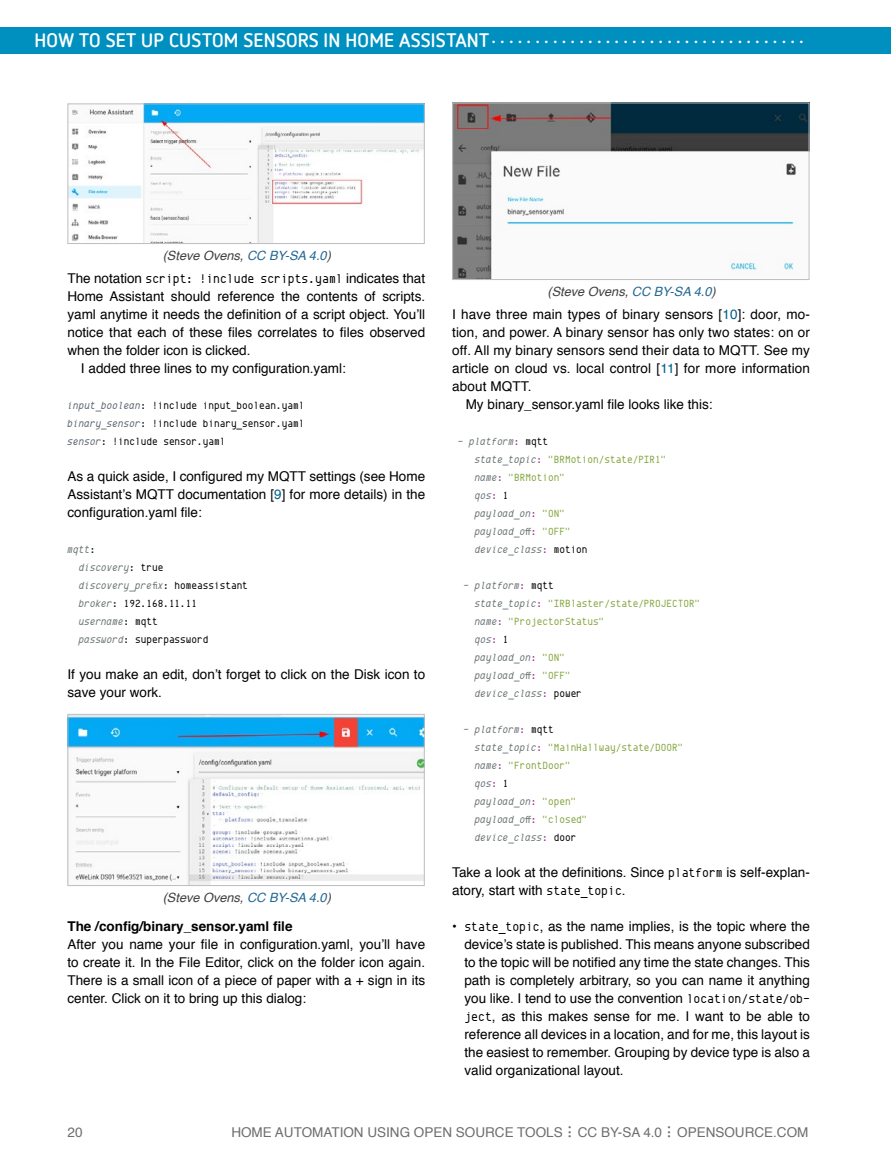
<style>
.page{position:relative;width:891px;height:1161px;background:#fff}
.page>*{position:absolute;margin:0;border:0;box-sizing:border-box;transform-origin:0 0}
.t1{font:300 33px "Netto OT";color:#6d6e71}
.t2{font:700 19.5px "Netto OT";letter-spacing:.01em;color:#fff}
.t3{font:13.5px/18px "Helvetica";color:#000;text-align:justify}
.t4{font:13.5px "Helvetica";color:#6d6e71}
.t5{font:700 13.5px "Helvetica";color:#000}
.t6{font:italic 12.75px "Helvetica";color:#414042}
.t7{font:12.75px "Envy Code R";color:#000}
.t8{font:italic 10.5px/18px "Envy Code R";color:#6b7476}
.t9{font:10.5px/18px "Envy Code R";color:#000;text-align:justify}
.s1{color:#226893}
.s2{font-family:"Helvetica";font-size:13.5px}
.s3{font-style:italic;color:#5c6670}
.s4{color:#005f8b}
.s5{font-style:italic;color:#6b7476}
.s6{font-style:normal;color:#92278f}
.s7{font-style:normal;color:#000}
.s8{font-style:normal;color:#85a640}
.s9{font-family:"Envy Code R";font-size:12.75px}
</style>
<div class="page">
<div style="left:0;top:27px;width:891px;height:27px;background:#0090bf"></div>
<img style="left:454px;top:105px;width:353px;height:173px">
<div style="left:452px;top:103px;width:357px;height:177px;border:1px solid #bcbec0"></div>
<img style="left:70px;top:106px;width:353px;height:136px">
<div style="left:68px;top:104px;width:357px;height:140px;border:1px solid #bcbec0"></div>
<img style="left:70px;top:716px;width:353px;height:168px">
<div style="left:68px;top:714px;width:357px;height:172px;border:1px solid #bcbec0"></div>
<h2 class="t2" style="left:35px;top:29px;width:460px">HOW TO SET UP CUSTOM SENSORS IN HOME ASSISTANT.....................................</h2>
<p class="t6" style="left:163px;top:246px;width:170px">(Steve Ovens, <span class="s1">CC BY-SA 4.0</span>)</p>
<p class="t7" style="left:68px;top:270px;width:359px"><span class="s2">The notation</span> script: !include scripts.yaml <span class="s2">indicates that</span></p>
<p class="t3" style="left:67px;top:287px;width:359px">Home Assistant should reference the contents of scripts.</p>
<p class="t3" style="left:67px;top:305px;width:359px">yaml anytime it needs the definition of a script object. You’ll</p>
<p class="t3" style="left:67px;top:323px;width:359px">notice that each of these files correlates to files observed</p>
<p class="t3" style="left:67px;top:341px;width:185px">when the folder icon is clicked.</p>
<p class="t3" style="left:81px;top:359px;width:266px">I added three lines to my configuration.yaml:</p>
<p class="t9" style="left:68px;top:396px;width:238px"><span class="s3">input_boolean</span>: !include input_boolean.yaml <span class="s3">binary_sensor</span>: !include binary_sensor.yaml <span class="s3">sensor</span>: !include sensor.yaml</p>
<p class="t3" style="left:68px;top:467px;width:359px">As a quick aside, I configured my MQTT settings (see Home Assistant’s MQTT documentation [<span class="s4">9</span>] for more details) in the configuration.yaml file:</p>
<p class="t9" style="left:79px;top:540px;width:171px;text-align:left;text-indent:-11px"><span class="s5">mqtt</span>:<br><span class="s5">discovery</span>: true <span class="s5">discovery_prefix</span>: homeassistant <span class="s5">broker</span>: 192.168.11.11 <span class="s5">username</span>: mqtt<br><span class="s5">password</span>: superpassword</p>
<p class="t3" style="left:68px;top:665px;width:359px">If you make an edit, don’t forget to click on the Disk icon to save your work.</p>
<p class="t6" style="left:163px;top:888px;width:170px">(Steve Ovens, <span class="s1">CC BY-SA 4.0</span>)</p>
<p class="t5" style="left:68px;top:915px;width:227px">The /config/binary_sensor.yaml file</p>
<p class="t3" style="left:68px;top:935px;width:359px">After you name your file in configuration.yaml, you’ll have to create it. In the File Editor, click on the folder icon again.<br>There is a small icon of a piece of paper with a + sign in its center. Click on it to bring up this dialog:</p>
<p class="t6" style="left:547px;top:282px;width:170px">(Steve Ovens, <span class="s1">CC BY-SA 4.0</span>)</p>
<p class="t3" style="left:452px;top:305px;width:359px">I have three main types of binary sensors [<span class="s4">10</span>]: door, mo-</p>
<p class="t3" style="left:452px;top:323px;width:359px">tion, and power. A binary sensor has only two states: on or</p>
<p class="t3" style="left:452px;top:341px;width:359px">off. All my binary sensors send their data to MQTT. See my</p>
<p class="t3" style="left:452px;top:359px;width:359px">article on cloud vs. local control [<span class="s4">11</span>] for more information</p>
<p class="t3" style="left:452px;top:377px;width:81px">about MQTT.</p>
<p class="t3" style="left:466px;top:395px;width:248px">My binary_sensor.yaml file looks like this:</p>
<p class="t8" style="left:475px;top:432px;width:193px;text-indent:-17px">- platform<span class="s6">:</span> <span class="s7">mqtt<br></span>state_topic<span class="s6">:</span> <span class="s8">"BRMotion/state/PIR1" </span>name<span class="s6">:</span> <span class="s8">"BRMotion"<br></span>qos<span class="s6">:</span> <span class="s7">1<br></span>payload_on<span class="s6">:</span> <span class="s8">"ON"<br></span>payload_off<span class="s6">:</span> <span class="s8">"OFF"<br></span>device_class<span class="s6">:</span> <span class="s7">motion</span></p>
<p class="t8" style="left:475px;top:576px;width:227px;text-indent:-11px">- platform<span class="s6">:</span> <span class="s7">mqtt<br></span>state_topic<span class="s6">:</span> <span class="s8">"IRBlaster/state/PROJECTOR" </span>name<span class="s6">:</span> <span class="s8">"ProjectorStatus"<br></span>qos<span class="s6">:</span> <span class="s7">1<br></span>payload_on<span class="s6">:</span> <span class="s8">"ON"<br></span>payload_off<span class="s6">:</span> <span class="s8">"OFF"<br></span>device_class<span class="s6">:</span> <span class="s7">power</span></p>
<p class="t8" style="left:475px;top:720px;width:210px;text-indent:-11px">- platform<span class="s6">:</span> <span class="s7">mqtt<br></span>state_topic<span class="s6">:</span> <span class="s8">"MainHallway/state/DOOR" </span>name<span class="s6">:</span> <span class="s8">"FrontDoor"<br></span>qos<span class="s6">:</span> <span class="s7">1<br></span>payload_on<span class="s6">:</span> <span class="s8">"open"<br></span>payload_off<span class="s6">:</span> <span class="s8">"closed"<br></span>device_class<span class="s6">:</span> <span class="s7">door</span></p>
<p class="t3" style="left:452px;top:863px;width:359px">Take a look at the definitions. Since <span class="s9">platform</span> is self-explan&shy;atory, start with <span class="s9">state_topic</span>.</p>
<p class="t3" style="left:464px;top:917px;width:347px;text-indent:-12px">• <span class="s9">state_topic</span>, as the name implies, is the topic where the device’s state is published. This means anyone subscribed to the topic will be notified any time the state changes. This path is completely arbitrary, so you can name it anything you like. I tend to use the convention <span class="s9">location/state/ob&shy;ject</span>, as this makes sense for me. I want to be able to reference all devices in a location, and for me, this layout is the easiest to remember. Grouping by device type is also a valid organizational layout.</p>
<p class="t4" style="left:68px;top:1122px;width:17px">20</p>
<p class="t4" style="left:231px;top:1122px;width:333px">HOME AUTOMATION USING OPEN SOURCE TOOLS</p>
<h1 class="t1" style="left:566px;top:1103px;width:8px">...</h1>
<p class="t4" style="left:578px;top:1122px;width:86px">CC BY-SA 4.0</p>
<h1 class="t1" style="left:666px;top:1103px;width:8px">...</h1>
<p class="t4" style="left:677px;top:1122px;width:133px">OPENSOURCE.COM</p>
</div>
